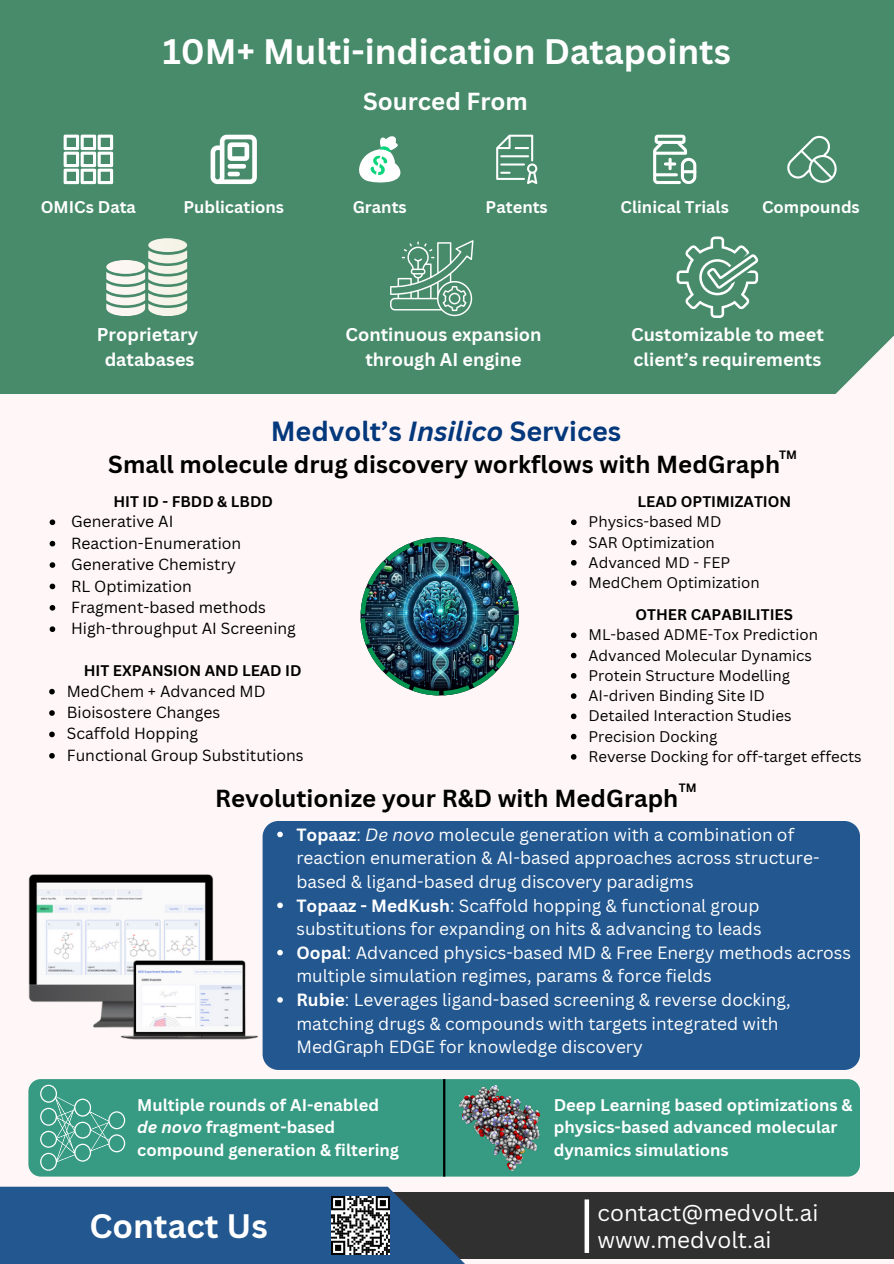
<style>
.page{position:relative;width:894px;height:1264px;background:#fff}
.page>*{position:absolute;margin:0;border:0;box-sizing:border-box;transform-origin:0 0}
.t1{font:700 34.5px "Canva Sans";color:#fff}
.t2{font:700 33px "Canva Sans";color:#fff}
.t3{font:700 27px "Canva Sans";color:#04387d}
.t4{font:700 24px "Canva Sans";color:#000}
.t5{font:700 24px "Canva Sans";color:#fff}
.t6{font:22.5px "Canva Sans";color:#fff}
.t7{font:700 18px/24.8px "Canva Sans";color:#fff;text-align:center}
.t8{font:17.25px/23.7px "Canva Sans";color:#fff}
.t9{font:700 16.5px/22.5px "Canva Sans";color:#fff}
.t10{font:15.6px "Canva Sans";color:#000}
.t11{font:15px "Canva Sans";color:#000}
.t12{font:700 15px "Canva Sans";color:#000}
.t13{font:700 11.85px "Canva Sans";color:#000}
.s1{font-style:italic}
.s2{font-weight:700}
</style>
<div class="page">
<div style="left:0;top:0;width:893px;height:1263px;background:#fff7f7"></div>
<div style="left:0;top:0;width:893px;height:394px;background:#478b6a"></div>
<svg style="left:64px;top:135px;width:49px;height:49px"></svg>
<svg style="left:210px;top:135px;width:47px;height:49px"></svg>
<svg style="left:356px;top:136px;width:44px;height:47px"></svg>
<svg style="left:496px;top:135px;width:41px;height:49px"></svg>
<svg style="left:653px;top:135px;width:43px;height:49px"></svg>
<svg style="left:787px;top:136px;width:49px;height:47px"></svg>
<div style="left:262px;top:821px;width:597px;height:248px;background:#225790"></div>
<svg style="left:277px;top:831px;width:6px;height:6px"></svg>
<svg style="left:277px;top:902px;width:6px;height:6px"></svg>
<svg style="left:277px;top:949px;width:6px;height:6px"></svg>
<svg style="left:277px;top:997px;width:6px;height:5px"></svg>
<svg style="left:106px;top:238px;width:81px;height:78px"></svg>
<svg style="left:390px;top:240px;width:83px;height:76px"></svg>
<svg style="left:676px;top:236px;width:82px;height:81px"></svg>
<div style="left:345px;top:1192px;width:548px;height:66px;background:#303030"></div>
<div style="left:0;top:1186px;width:489px;height:77px;background:#225790"></div>
<div style="left:584px;top:1199px;width:5px;height:53px;background:#fff"></div>
<img style="left:332px;top:1196px;width:57px;height:57px">
<img style="left:360px;top:537px;width:158px;height:158px">
<div style="left:28px;top:1079px;width:831px;height:97px;background:#379b83;border-radius:12px"></div>
<svg style="left:40px;top:1084px;width:85px;height:86px"></svg>
<img style="left:459px;top:1085px;width:80px;height:85px">
<hr style="left:443px;top:1079px;width:2px;height:97px;background:#000">
<img style="left:28px;top:874px;width:230px;height:166px">
<svg style="left:50px;top:519px;width:5px;height:6px"></svg>
<svg style="left:50px;top:541px;width:5px;height:5px"></svg>
<svg style="left:50px;top:562px;width:5px;height:6px"></svg>
<svg style="left:50px;top:583px;width:5px;height:6px"></svg>
<svg style="left:50px;top:605px;width:5px;height:5px"></svg>
<svg style="left:50px;top:626px;width:5px;height:6px"></svg>
<svg style="left:571px;top:519px;width:5px;height:6px"></svg>
<svg style="left:571px;top:539px;width:5px;height:6px"></svg>
<svg style="left:571px;top:560px;width:5px;height:5px"></svg>
<svg style="left:571px;top:580px;width:5px;height:6px"></svg>
<svg style="left:49px;top:688px;width:6px;height:6px"></svg>
<svg style="left:49px;top:710px;width:6px;height:5px"></svg>
<svg style="left:49px;top:731px;width:6px;height:6px"></svg>
<svg style="left:49px;top:753px;width:6px;height:5px"></svg>
<svg style="left:570px;top:632px;width:6px;height:6px"></svg>
<svg style="left:570px;top:652px;width:6px;height:6px"></svg>
<svg style="left:570px;top:673px;width:6px;height:5px"></svg>
<svg style="left:570px;top:693px;width:6px;height:6px"></svg>
<svg style="left:570px;top:713px;width:6px;height:6px"></svg>
<svg style="left:570px;top:733px;width:6px;height:6px"></svg>
<svg style="left:570px;top:754px;width:6px;height:5px"></svg>
<p class="t1" style="left:163px;top:27px;width:569px">10M+ Multi-indication Datapoints</p>
<h5 class="t5" style="left:363px;top:84px;width:166px">Sourced From</h5>
<h1 class="t9" style="left:41px;top:196px;width:97px">OMICs Data</h1>
<h3 class="t9" style="left:183px;top:196px;width:102px">Publications</h3>
<p class="t9" style="left:352px;top:196px;width:56px">Grants</p>
<p class="t9" style="left:485px;top:196px;width:64px">Patents</p>
<p class="t9" style="left:620px;top:196px;width:110px">Clinical Trials</p>
<p class="t9" style="left:761px;top:196px;width:99px">Compounds</p>
<h5 class="t7" style="left:97px;top:321px;width:103px">Proprietary databases</h5>
<h5 class="t7" style="left:345px;top:321px;width:197px">Continuous expansion through AI engine</h5>
<h5 class="t7" style="left:631px;top:321px;width:194px;text-align:left">Customizable to meet client’s requirements</h5>
<h5 class="t3" style="left:271px;top:412px;width:352px">Medvolt’s <span class="s1">Insilico</span> Services</h5>
<p class="t4" style="left:108px;top:447px;width:673px">Small molecule drug discovery workflows with MedGraph</p>
<p class="t13" style="left:779px;top:446px;width:19px">TM</p>
<p class="t12" style="left:113px;top:491px;width:161px">HIT ID - FBDD &amp; LBDD</p>
<p class="t10" style="left:71px;top:510px;width:104px">Generative AI</p>
<p class="t10" style="left:71px;top:532px;width:172px">Reaction-Enumeration</p>
<p class="t10" style="left:71px;top:553px;width:166px">Generative Chemistry</p>
<p class="t10" style="left:71px;top:575px;width:122px">RL Optimization</p>
<p class="t10" style="left:71px;top:596px;width:196px">Fragment-based methods</p>
<p class="t10" style="left:71px;top:617px;width:226px">High-throughput AI Screening</p>
<p class="t12" style="left:637px;top:491px;width:155px">LEAD OPTIMIZATION</p>
<p class="t11" style="left:588px;top:511px;width:134px">Physics-based MD</p>
<p class="t11" style="left:588px;top:531px;width:128px">SAR Optimization</p>
<p class="t11" style="left:588px;top:552px;width:143px">Advanced MD - FEP</p>
<p class="t11" style="left:588px;top:572px;width:173px">MedChem Optimization</p>
<p class="t12" style="left:635px;top:604px;width:159px">OTHER CAPABILITIES</p>
<p class="t11" style="left:588px;top:624px;width:231px">ML-based ADME-Tox Prediction</p>
<p class="t11" style="left:588px;top:644px;width:225px">Advanced Molecular Dynamics</p>
<p class="t11" style="left:588px;top:665px;width:203px">Protein Structure Modelling</p>
<h3 class="t11" style="left:588px;top:685px;width:178px">AI-driven Binding Site ID</h3>
<p class="t11" style="left:588px;top:705px;width:204px">Detailed Interaction Studies</p>
<p class="t11" style="left:588px;top:725px;width:130px">Precision Docking</p>
<p class="t11" style="left:588px;top:746px;width:274px">Reverse Docking for off-target effects</p>
<p class="t12" style="left:84px;top:660px;width:219px">HIT EXPANSION AND LEAD ID</p>
<p class="t10" style="left:67px;top:680px;width:200px">MedChem + Advanced MD</p>
<p class="t10" style="left:67px;top:701px;width:155px">Bioisostere Changes</p>
<p class="t10" style="left:67px;top:722px;width:133px">Scaffold Hopping</p>
<p class="t10" style="left:67px;top:744px;width:238px">Functional Group Substitutions</p>
<p class="t4" style="left:215px;top:780px;width:464px">Revolutionize your R&amp;D with MedGraph</p>
<p class="t13" style="left:678px;top:779px;width:19px">TM</p>
<p class="t8" style="left:296px;top:822px;width:524px"><span class="s2">Topaaz</span>: <span class="s1">De novo</span> molecule generation with a combination of reaction enumeration &amp; AI-based approaches across structure&shy;based &amp; ligand-based drug discovery paradigms</p>
<p class="t8" style="left:296px;top:893px;width:466px"><span class="s2">Topaaz - MedKush</span>: Scaffold hopping &amp; functional group substitutions for expanding on hits &amp; advancing to leads</p>
<h5 class="t8" style="left:296px;top:940px;width:556px"><span class="s2">Oopal</span>: Advanced physics-based MD &amp; Free Energy methods across multiple simulation regimes, params &amp; force fields</h5>
<h5 class="t8" style="left:296px;top:987px;width:495px"><span class="s2">Rubie</span>: Leverages ligand-based screening &amp; reverse docking, matching drugs &amp; compounds with targets integrated with<br>MedGraph EDGE for knowledge discovery</h5>
<h2 class="t9" style="left:137px;top:1093px;width:263px">Multiple rounds of AI-enabled <span class="s1">de novo</span> fragment-based compound generation &amp; filtering</h2>
<p class="t9" style="left:553px;top:1093px;width:300px">Deep Learning based optimizations &amp; physics-based advanced molecular dynamics simulations</p>
<p class="t2" style="left:89px;top:1202px;width:180px">Contact Us</p>
<p class="t6" style="left:597px;top:1196px;width:222px">contact@medvolt.ai</p>
<h3 class="t6" style="left:597px;top:1223px;width:175px">www.medvolt.ai</h3>
</div>
